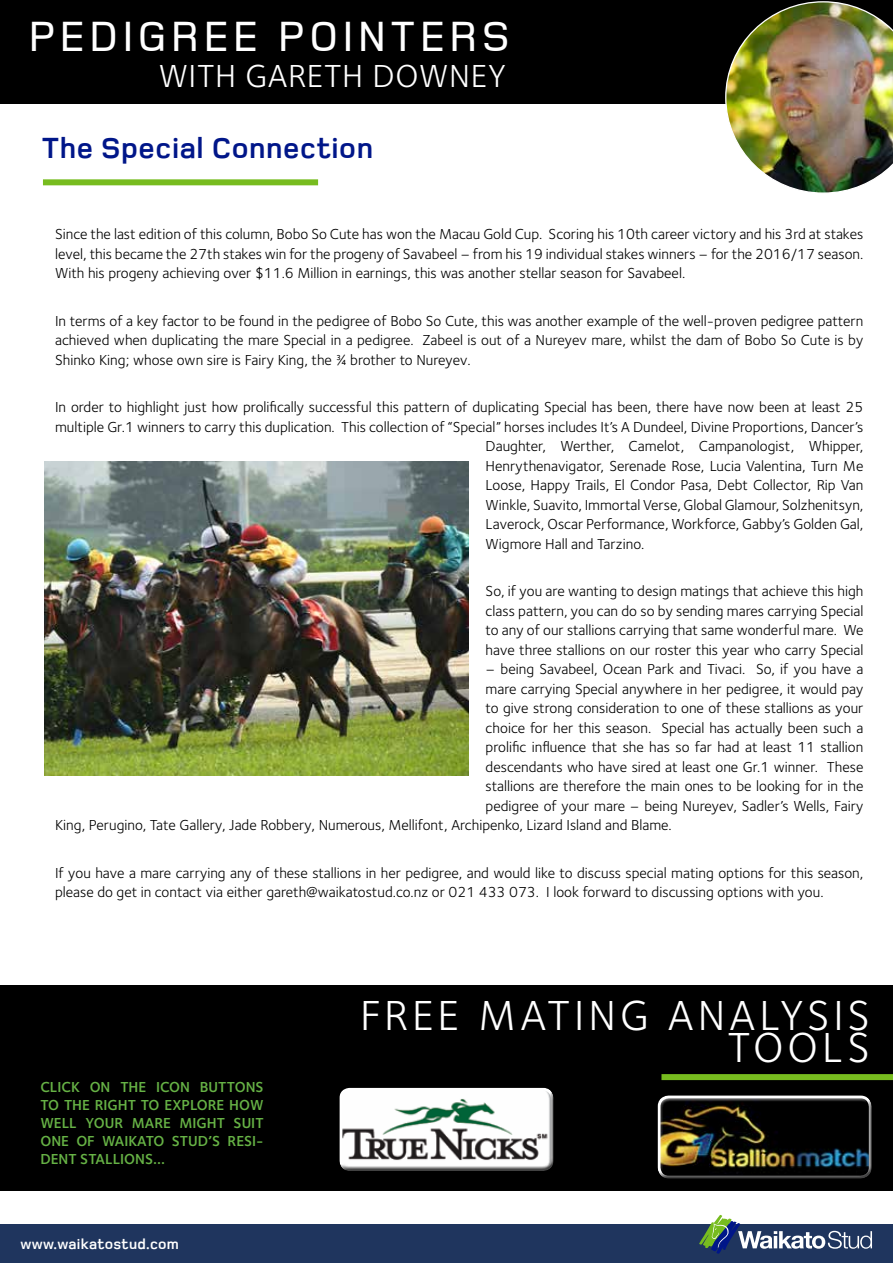
<style>
.page{position:relative;width:893px;height:1263px;background:#fff}
.page>*{position:absolute;margin:0;border:0;box-sizing:border-box;transform-origin:0 0}
.t1{font:43.5px/31.5px "Foundry Sterling";letter-spacing:.095em;color:#fff;text-align:right}
.t2{font:500 43.5px "Foundry Monoline";letter-spacing:.095em;color:#fff}
.t3{font:33px "Foundry Sterling";letter-spacing:.02em;color:#fff}
.t4{font:700 30px "Foundry Monoline";letter-spacing:.02em;color:#001689}
.t5{font:15px/19.5px "Foundry Sterling";color:#000;text-align:justify}
.t6{font:600 15px/18px "Foundry Sterling";color:#66b245;text-align:justify}
.t7{font:700 15px "Foundry Monoline";letter-spacing:.02em;color:#fff}
</style>
<div class="page">
<div style="left:0;top:1224px;width:893px;height:39px;background:#1f355e"></div>
<svg style="left:699px;top:1215px;width:173px;height:39px"></svg>
<div style="left:0;top:985px;width:893px;height:206px;background:#000"></div>
<div style="left:652px;top:1089px;width:223px;height:88px;background:#fff;opacity:.75"></div>
<div style="left:654px;top:1097px;width:224px;height:88px;background:#000;opacity:.75"></div>
<div style="left:334px;top:1082px;width:222px;height:87px;background:#fff;opacity:.75"></div>
<div style="left:336px;top:1089px;width:223px;height:87px;background:#000;opacity:.75"></div>
<div style="left:661px;top:1074px;width:232px;height:6px;background:#77bc1f"></div>
<div style="left:0;top:0;width:893px;height:103px;background:#000"></div>
<div style="left:43px;top:179px;width:275px;height:6px;background:#77bc1f"></div>
<img style="left:725px;top:1px;width:168px;height:192px">
<img style="left:44px;top:461px;width:425px;height:314px">
<h1 class="t2" style="left:28px;top:14px;width:483px">PEDIGREE POINTERS</h1>
<h2 class="t3" style="left:159px;top:57px;width:349px">WITH GARETH DOWNEY</h2>
<h3 class="t4" style="left:42px;top:132px;width:332px">The Special Connection</h3>
<p class="t5" style="left:55px;top:225px;width:810px">Since the last edition of this column, Bobo So Cute has won the Macau Gold Cup. Scoring his 10th career victory and his 3rd at stakes level, this became the 27th stakes win for the progeny of Savabeel – from his 19 individual stakes winners – for the 2016/17 season.<br>With his progeny achieving over $11.6 Million in earnings, this was another stellar season for Savabeel.</p>
<p class="t5" style="left:55px;top:311px;width:810px">In terms of a key factor to be found in the pedigree of Bobo So Cute, this was another example of the well-proven pedigree pattern achieved when duplicating the mare Special in a pedigree. Zabeel is out of a Nureyev mare, whilst the dam of Bobo So Cute is by Shinko King; whose own sire is Fairy King, the ¾ brother to Nureyev.</p>
<p class="t5" style="left:55px;top:398px;width:810px">In order to highlight just how prolifically successful this pattern of duplicating Special has been, there have now been at least 25</p>
<p class="t5" style="left:55px;top:417px;width:810px">multiple Gr.1 winners to carry this duplication. This collection of “Special” horses includes It’s A Dundeel, Divine Proportions, Dancer’s</p>
<p class="t5" style="left:486px;top:437px;width:379px">Daughter, Werther, Camelot, Campanologist, Whipper,</p>
<p class="t5" style="left:486px;top:456px;width:379px">Henrythenavigator, Serenade Rose, Lucia Valentina, Turn Me</p>
<p class="t5" style="left:486px;top:476px;width:379px">Loose, Happy Trails, El Condor Pasa, Debt Collector, Rip Van</p>
<p class="t5" style="left:486px;top:495px;width:379px">Winkle, Suavito, Immortal Verse, Global Glamour, Solzhenitsyn,</p>
<p class="t5" style="left:486px;top:515px;width:379px">Laverock, Oscar Performance, Workforce, Gabby’s Golden Gal,</p>
<p class="t5" style="left:486px;top:534px;width:160px">Wigmore Hall and Tarzino.</p>
<p class="t5" style="left:486px;top:582px;width:379px">So, if you are wanting to design matings that achieve this high class pattern, you can do so by sending mares carrying Special to any of our stallions carrying that same wonderful mare. We have three stallions on our roster this year who carry Special</p>
<p class="t5" style="left:486px;top:660px;width:379px">– being Savabeel, Ocean Park and Tivaci. So, if you have a</p>
<p class="t5" style="left:486px;top:679px;width:379px">mare carrying Special anywhere in her pedigree, it would pay</p>
<p class="t5" style="left:486px;top:699px;width:379px">to give strong consideration to one of these stallions as your</p>
<p class="t5" style="left:486px;top:718px;width:379px">choice for her this season. Special has actually been such a</p>
<p class="t5" style="left:486px;top:738px;width:379px">prolific influence that she has so far had at least 11 stallion</p>
<p class="t5" style="left:486px;top:757px;width:379px">descendants who have sired at least one Gr.1 winner. These</p>
<p class="t5" style="left:486px;top:777px;width:379px">stallions are therefore the main ones to be looking for in the</p>
<p class="t5" style="left:486px;top:796px;width:379px">pedigree of your mare – being Nureyev, Sadler’s Wells, Fairy</p>
<p class="t5" style="left:55px;top:816px;width:618px">King, Perugino, Tate Gallery, Jade Robbery, Numerous, Mellifont, Archipenko, Lizard Island and Blame.</p>
<p class="t5" style="left:55px;top:863px;width:810px">If you have a mare carrying any of these stallions in her pedigree, and would like to discuss special mating options for this season, please do get in contact via either gareth@waikatostud.co.nz or 021 433 073. I look forward to discussing options with you.</p>
<p class="t6" style="left:40px;top:1078px;width:225px">CLICK ON THE ICON BUTTONS TO THE RIGHT TO EXPLORE HOW WELL YOUR MARE MIGHT SUIT ONE OF WAIKATO STUD’S RESI-DENT STALLIONS...</p>
<p class="t7" style="left:20px;top:1235px;width:160px">www.waikatostud.com</p>
<h1 class="t1" style="left:360px;top:1000px;width:511px">FREE MATING ANALYSIS<br>TOOLS</h1>
</div>
